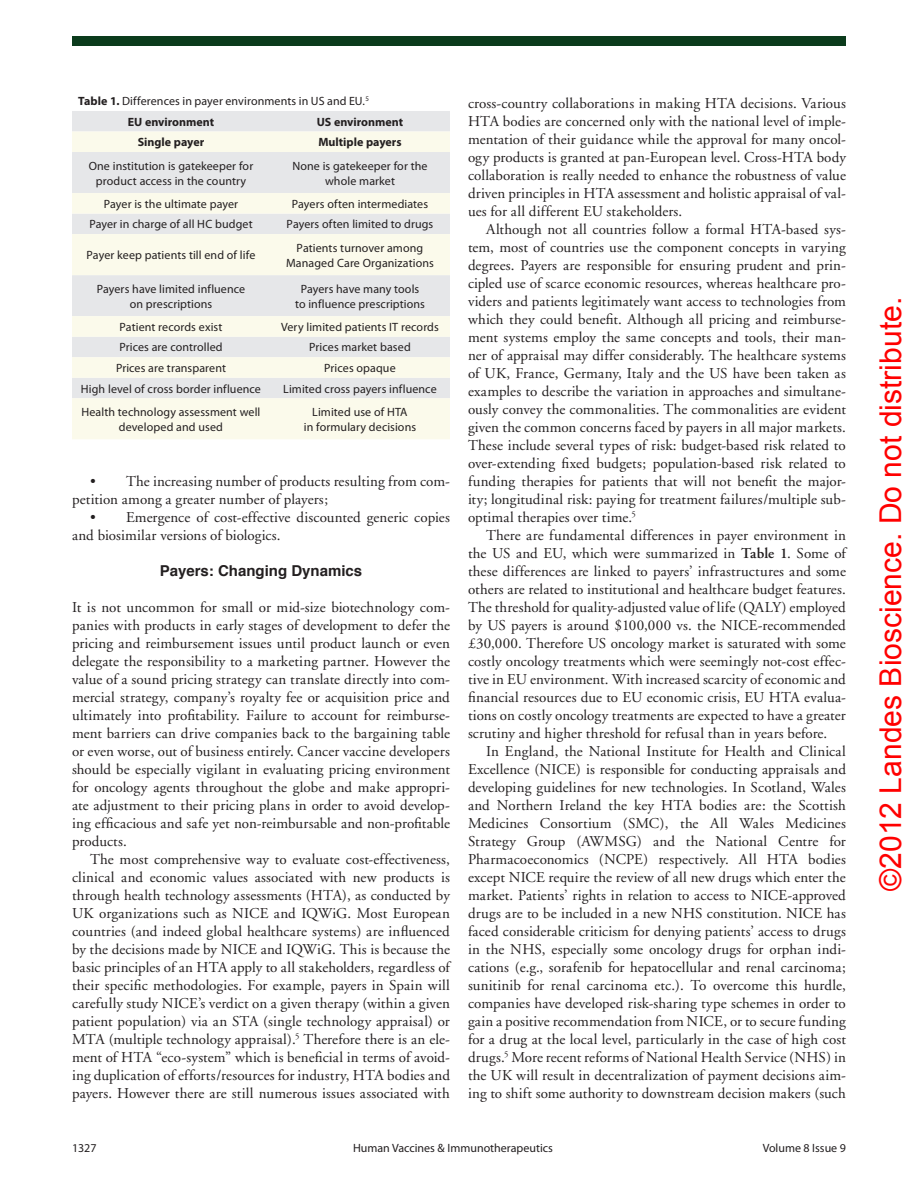
<style>
.page{position:relative;width:918px;height:1188px;background:#fff}
.page>*{position:absolute;margin:0;border:0;box-sizing:border-box;transform-origin:0 0}
.t1{font:30.15px "Arial";color:#f00}
.t2{font:15px/18px "Adobe Garamond";letter-spacing:.005em;color:#231f20;text-align:justify}
.t3{font:700 15px "Helvetica";color:#231f20}
.t4{font:12px/15px "Myriad Pro";letter-spacing:.005em;color:#231f20;text-align:center}
.t5{font:700 12px "Myriad Pro";color:#231f20}
.s1{font-weight:700}
.s2{font-weight:600}
</style>
<div class="page">
<div style="left:72px;top:36px;width:774px;height:10px;background:#0b3b1c"></div>
<div style="left:72px;top:111px;width:378px;height:21px;background:#e6e7e9"></div>
<svg style="left:72px;top:132px;width:378px;height:307px;fill:#fbfaeb"></svg>
<p class="t4" style="left:128px;top:90px;width:243px;line-height:21.1px;text-align:left;text-indent:-50px"><span class="s1">Table 1.</span> Differences in payer environments in US and EU.<sup>5<br></sup><span class="s1">EU environment</span></p>
<p class="t5" style="left:317px;top:114px;width:88px">US environment</p>
<p class="t5" style="left:138px;top:134px;width:68px">Single payer</p>
<p class="t5" style="left:318px;top:134px;width:85px">Multiple payers</p>
<p class="t4" style="left:89px;top:158px;width:166px">One institution is gatekeeper for product access in the country</p>
<p class="t4" style="left:292px;top:158px;width:137px">None is gatekeeper for the whole market</p>
<p class="t4" style="left:104px;top:196px;width:136px">Payer is the ultimate payer</p>
<p class="t4" style="left:292px;top:196px;width:138px">Payers often intermediates</p>
<p class="t4" style="left:89px;top:217px;width:165px">Payer in charge of all HC budget</p>
<p class="t4" style="left:287px;top:217px;width:148px">Payers often limited to drugs</p>
<p class="t4" style="left:87px;top:247px;width:170px">Payer keep patients till end of life</p>
<p class="t4" style="left:286px;top:240px;width:149px">Patients turnover among<br>Managed Care Organizations</p>
<p class="t4" style="left:97px;top:281px;width:150px">Payers have limited influence on prescriptions</p>
<p class="t4" style="left:295px;top:281px;width:131px">Payers have many tools to influence prescriptions</p>
<p class="t4" style="left:120px;top:319px;width:104px">Patient records exist</p>
<p class="t4" style="left:281px;top:319px;width:159px">Very limited patients IT records</p>
<p class="t4" style="left:119px;top:340px;width:105px">Prices are controlled</p>
<p class="t4" style="left:309px;top:340px;width:103px">Prices market based</p>
<p class="t4" style="left:116px;top:360px;width:112px">Prices are transparent</p>
<p class="t4" style="left:324px;top:360px;width:73px">Prices opaque</p>
<p class="t4" style="left:81px;top:381px;width:181px">High level of cross border influence</p>
<p class="t4" style="left:283px;top:381px;width:155px">Limited cross payers influence</p>
<p class="t4" style="left:82px;top:404px;width:180px">Health technology assessment well developed and used</p>
<p class="t4" style="left:304px;top:404px;width:114px">Limited use of HTA<br>in formulary decisions</p>
<p class="t2" style="left:72px;top:473px;width:379px;text-indent:18px">• The increasing number of products resulting from com&shy;petition among a greater number of players;</p>
<p class="t2" style="left:72px;top:509px;width:379px;text-indent:18px">• Emergence of cost-effective discounted generic copies and biosimilar versions of biologics.</p>
<p class="t3" style="left:160px;top:559px;width:204px">Payers: Changing Dynamics</p>
<p class="t2" style="left:72px;top:599px;width:380px">It is not uncommon for small or mid-size biotechnology com&shy;panies with products in early stages of development to defer the pricing and reimbursement issues until product launch or even delegate the responsibility to a marketing partner. However the value of a sound pricing strategy can translate directly into com&shy;mercial strategy, company’s royalty fee or acquisition price and ultimately into profitability. Failure to account for reimburse&shy;ment barriers can drive companies back to the bargaining table or even worse, out of business entirely. Cancer vaccine developers should be especially vigilant in evaluating pricing environment for oncology agents throughout the globe and make appropri&shy;ate adjustment to their pricing plans in order to avoid develop&shy;ing efficacious and safe yet non-reimbursable and non-profitable products.</p>
<p class="t2" style="left:72px;top:851px;width:380px;text-indent:18px">The most comprehensive way to evaluate cost-effectiveness, clinical and economic values associated with new products is through health technology assessments (HTA), as conducted by UK organizations such as NICE and IQWiG. Most European countries (and indeed global healthcare systems) are influenced by the decisions made by NICE and IQWiG. This is because the basic principles of an HTA apply to all stakeholders, regardless of their specific methodologies. For example, payers in Spain will carefully study NICE’s verdict on a given therapy (within a given patient population) via an STA (single technology appraisal) or MTA (multiple technology appraisal).<sup>5</sup> Therefore there is an ele&shy;ment of HTA “eco-system” which is beneficial in terms of avoid&shy;ing duplication of efforts/resources for industry, HTA bodies and payers. However there are still numerous issues associated with</p>
<p class="t2" style="left:468px;top:95px;width:379px">cross-country collaborations in making HTA decisions. Various HTA bodies are concerned only with the national level of imple&shy;mentation of their guidance while the approval for many oncol&shy;ogy products is granted at pan-European level. Cross-HTA body collaboration is really needed to enhance the robustness of value driven principles in HTA assessment and holistic appraisal of val&shy;ues for all different EU stakeholders.</p>
<p class="t2" style="left:468px;top:221px;width:379px;text-indent:18px">Although not all countries follow a formal HTA-based sys&shy;tem, most of countries use the component concepts in varying degrees. Payers are responsible for ensuring prudent and prin&shy;cipled use of scarce economic resources, whereas healthcare pro&shy;viders and patients legitimately want access to technologies from which they could benefit. Although all pricing and reimburse&shy;ment systems employ the same concepts and tools, their man&shy;ner of appraisal may differ considerably. The healthcare systems of UK, France, Germany, Italy and the US have been taken as examples to describe the variation in approaches and simultane&shy;ously convey the commonalities. The commonalities are evident given the common concerns faced by payers in all major markets.<br>These include several types of risk: budget-based risk related to over-extending fixed budgets; population-based risk related to funding therapies for patients that will not benefit the major&shy;ity; longitudinal risk: paying for treatment failures/multiple sub&shy;optimal therapies over time.<sup>5</sup></p>
<p class="t2" style="left:468px;top:527px;width:380px;text-indent:18px">There are fundamental differences in payer environment in the US and EU, which were summarized in <span class="s2">Table 1</span>. Some of these differences are linked to payers’ infrastructures and some others are related to institutional and healthcare budget features.<br>The threshold for quality-adjusted value of life (QALY) employed by US payers is around $100,000 vs. the NICE-recommended £30,000. Therefore US oncology market is saturated with some costly oncology treatments which were seemingly not-cost effec&shy;tive in EU environment. With increased scarcity of economic and financial resources due to EU economic crisis, EU HTA evalua&shy;tions on costly oncology treatments are expected to have a greater scrutiny and higher threshold for refusal than in years before.</p>
<p class="t2" style="left:468px;top:743px;width:379px;text-indent:18px">In England, the National Institute for Health and Clinical Excellence (NICE) is responsible for conducting appraisals and developing guidelines for new technologies. In Scotland, Wales and Northern Ireland the key HTA bodies are: the Scottish Medicines Consortium (SMC), the All Wales Medicines Strategy Group (AWMSG) and the National Centre for Pharmacoeconomics (NCPE) respectively. All HTA bodies except NICE require the review of all new drugs which enter the market. Patients’ rights in relation to access to NICE-approved drugs are to be included in a new NHS constitution. NICE has faced considerable criticism for denying patients’ access to drugs in the NHS, especially some oncology drugs for orphan indi&shy;cations (e.g., sorafenib for hepatocellular and renal carcinoma; sunitinib for renal carcinoma etc.). To overcome this hurdle, companies have developed risk-sharing type schemes in order to gain a positive recommendation from NICE, or to secure funding for a drug at the local level, particularly in the case of high cost drugs.<sup>5</sup> More recent reforms of National Health Service (NHS) in the UK will result in decentralization of payment decisions aim&shy;ing to shift some authority to downstream decision makers (such</p>
<p class="t4" style="left:72px;top:1140px;width:26px">1327</p>
<p class="t4" style="left:353px;top:1140px;width:201px">Human Vaccines &amp; Immunotherapeutics</p>
<p class="t4" style="left:763px;top:1140px;width:85px">Volume 8 Issue 9</p>
<h1 class="t1" style="left:871px;top:891px;width:595px;rotate:-90deg">©2012 Landes Bioscience. Do not distribute.</h1>
</div>
